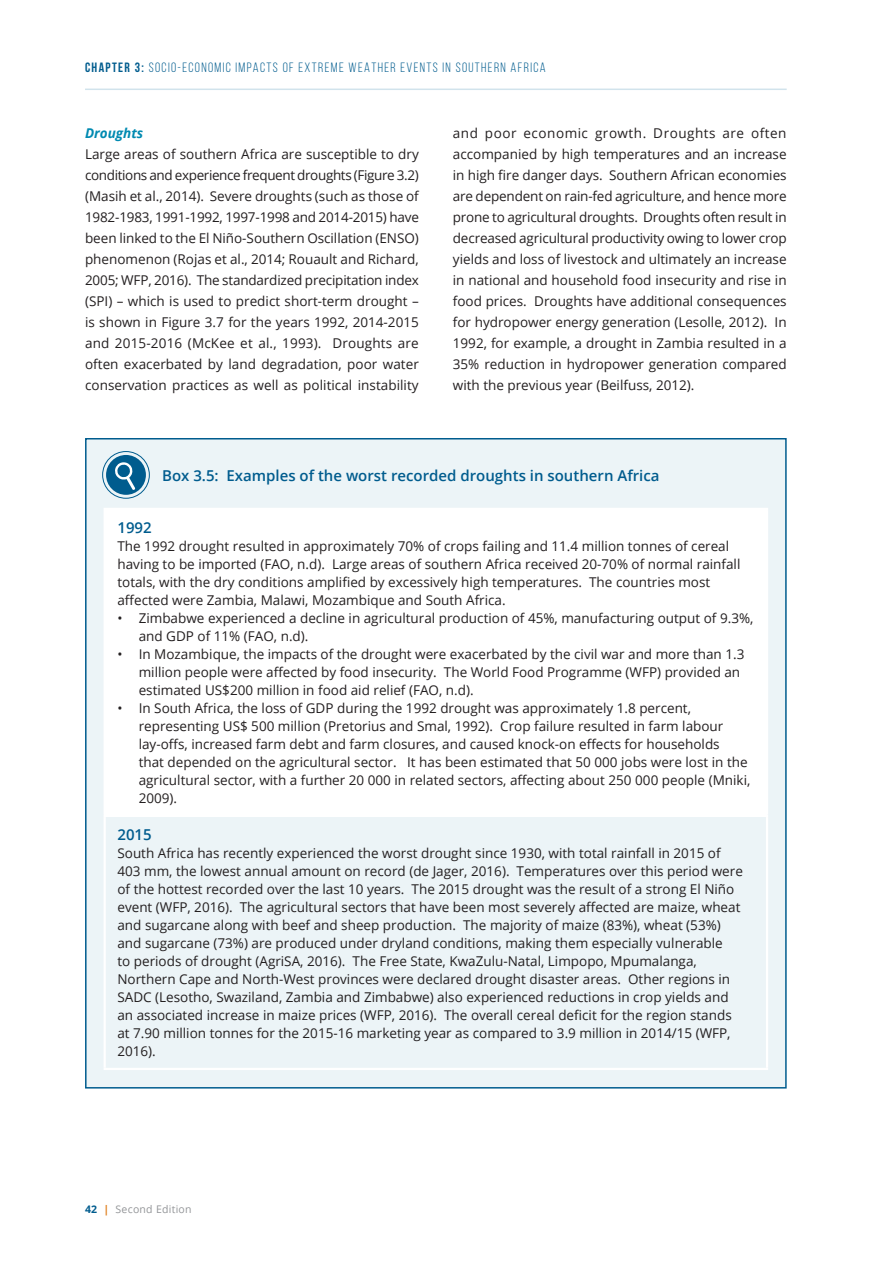
<style>
.page{position:relative;width:893px;height:1263px;background:#fff}
.page>*{position:absolute;margin:0;border:0;box-sizing:border-box;transform-origin:0 0}
.t1{font:600 15px "Open Sans";color:#005c8e}
.t2{font:13.5px/21px "Open Sans";color:#231f20}
.t3{font:13.5px "Bebas Neue";letter-spacing:.1em;color:#005c8e}
.t4{font:10.5px "Open Sans";letter-spacing:.025em;color:#939598}
.s1{font-weight:700}
.s2{font-weight:700;font-style:italic;color:#008ab1}
.s3{font-weight:700;color:#005c8e}
.s4{font-weight:700;color:#df7e1c}
</style>
<div class="page">
<hr style="left:85px;top:89px;width:702px;height:1px;background:#d1e3ec">
<div style="left:86px;top:439px;width:700px;height:649px;background:#ecf4f7"></div>
<div style="left:105px;top:509px;width:662px;height:307px;background:#fff"></div>
<hr style="left:104px;top:508px;width:664px;height:2px;background:#fff">
<hr style="left:104px;top:510px;width:2px;height:305px;background:#fff">
<hr style="left:766px;top:510px;width:2px;height:305px;background:#fff">
<hr style="left:104px;top:815px;width:664px;height:2px;background:#fff">
<hr style="left:104px;top:817px;width:2px;height:251px;background:#fff">
<hr style="left:766px;top:817px;width:2px;height:251px;background:#fff">
<hr style="left:104px;top:1068px;width:664px;height:2px;background:#fff">
<div style="left:106px;top:455px;width:40px;height:40px;background:#005c8e;border-radius:50%"></div>
<div style="left:102px;top:451px;width:48px;height:48px;border:1px solid #005c8e;border-radius:50%"></div>
<svg style="left:115px;top:462px;width:20px;height:28px"></svg>
<p class="t3" style="left:85px;top:61px;width:462px"><span class="s1">CHAPTER 3:</span> SOCIO-ECONOMIC IMPACTS OF EXTREME WEATHER EVENTS IN SOUTHERN AFRICA</p>
<p class="t2" style="left:85px;top:122px;width:335px"><span class="s2">Droughts<br></span>Large areas of southern Africa are susceptible to dry conditions and experience frequent droughts (Figure 3.2) (Masih et al., 2014). Severe droughts (such as those of 1982-1983, 1991-1992, 1997-1998 and 2014-2015) have been linked to the El Niño-Southern Oscillation (ENSO) phenomenon (Rojas et al., 2014; Rouault and Richard, 2005; WFP, 2016). The standardized precipitation index (SPI) – which is used to predict short-term drought – is shown in Figure 3.7 for the years 1992, 2014-2015 and 2015-2016 (McKee et al., 1993). Droughts are often exacerbated by land degradation, poor water conservation practices as well as political instability</p>
<p class="t2" style="left:453px;top:122px;width:335px;text-align:justify">and poor economic growth. Droughts are often accompanied by high temperatures and an increase in high fire danger days. Southern African economies are dependent on rain-fed agriculture, and hence more prone to agricultural droughts. Droughts often result in decreased agricultural productivity owing to lower crop yields and loss of livestock and ultimately an increase in national and household food insecurity and rise in food prices. Droughts have additional consequences for hydropower energy generation (Lesolle, 2012). In 1992, for example, a drought in Zambia resulted in a 35% reduction in hydropower generation compared with the previous year (Beilfuss, 2012).</p>
<p class="t1" style="left:162px;top:465px;width:499px">Box 3.5: Examples of the worst recorded droughts in southern Africa</p>
<p class="t1" style="left:117px;top:517px;width:36px">1992</p>
<p class="t2" style="left:117px;top:537px;width:624px;line-height:18px">The 1992 drought resulted in approximately 70% of crops failing and 11.4 million tonnes of cereal having to be imported (FAO, n.d). Large areas of southern Africa received 20-70% of normal rainfall totals, with the dry conditions amplified by excessively high temperatures. The countries most affected were Zambia, Malawi, Mozambique and South Africa.</p>
<p class="t2" style="left:139px;top:609px;width:616px;line-height:18px;text-indent:-21px">• Zimbabwe experienced a decline in agricultural production of 45%, manufacturing output of 9.3%, and GDP of 11% (FAO, n.d).</p>
<p class="t2" style="left:139px;top:645px;width:607px;line-height:18px;text-indent:-21px">• In Mozambique, the impacts of the drought were exacerbated by the civil war and more than 1.3 million people were affected by food insecurity. The World Food Programme (WFP) provided an estimated US$200 million in food aid relief (FAO, n.d).</p>
<p class="t2" style="left:139px;top:699px;width:613px;line-height:18px;text-indent:-21px">• In South Africa, the loss of GDP during the 1992 drought was approximately 1.8 percent, representing US$ 500 million (Pretorius and Smal, 1992). Crop failure resulted in farm labour lay-offs, increased farm debt and farm closures, and caused knock-on effects for households<br>that depended on the agricultural sector. It has been estimated that 50 000 jobs were lost in the agricultural sector, with a further 20 000 in related sectors, affecting about 250 000 people (Mniki, 2009).</p>
<p class="t1" style="left:117px;top:824px;width:36px">2015</p>
<p class="t2" style="left:117px;top:844px;width:627px;line-height:18px">South Africa has recently experienced the worst drought since 1930, with total rainfall in 2015 of 403 mm, the lowest annual amount on record (de Jager, 2016). Temperatures over this period were of the hottest recorded over the last 10 years. The 2015 drought was the result of a strong El Niño event (WFP, 2016). The agricultural sectors that have been most severely affected are maize, wheat and sugarcane along with beef and sheep production. The majority of maize (83%), wheat (53%) and sugarcane (73%) are produced under dryland conditions, making them especially vulnerable<br>to periods of drought (AgriSA, 2016). The Free State, KwaZulu-Natal, Limpopo, Mpumalanga, Northern Cape and North-West provinces were declared drought disaster areas. Other regions in SADC (Lesotho, Swaziland, Zambia and Zimbabwe) also experienced reductions in crop yields and an associated increase in maize prices (WFP, 2016). The overall cereal deficit for the region stands at 7.90 million tonnes for the 2015-16 marketing year as compared to 3.9 million in 2014/15 (WFP, 2016).</p>
<p class="t4" style="left:85px;top:1202px;width:108px"><span class="s3">42</span> <span class="s4">|</span> Second Edition</p>
</div>
